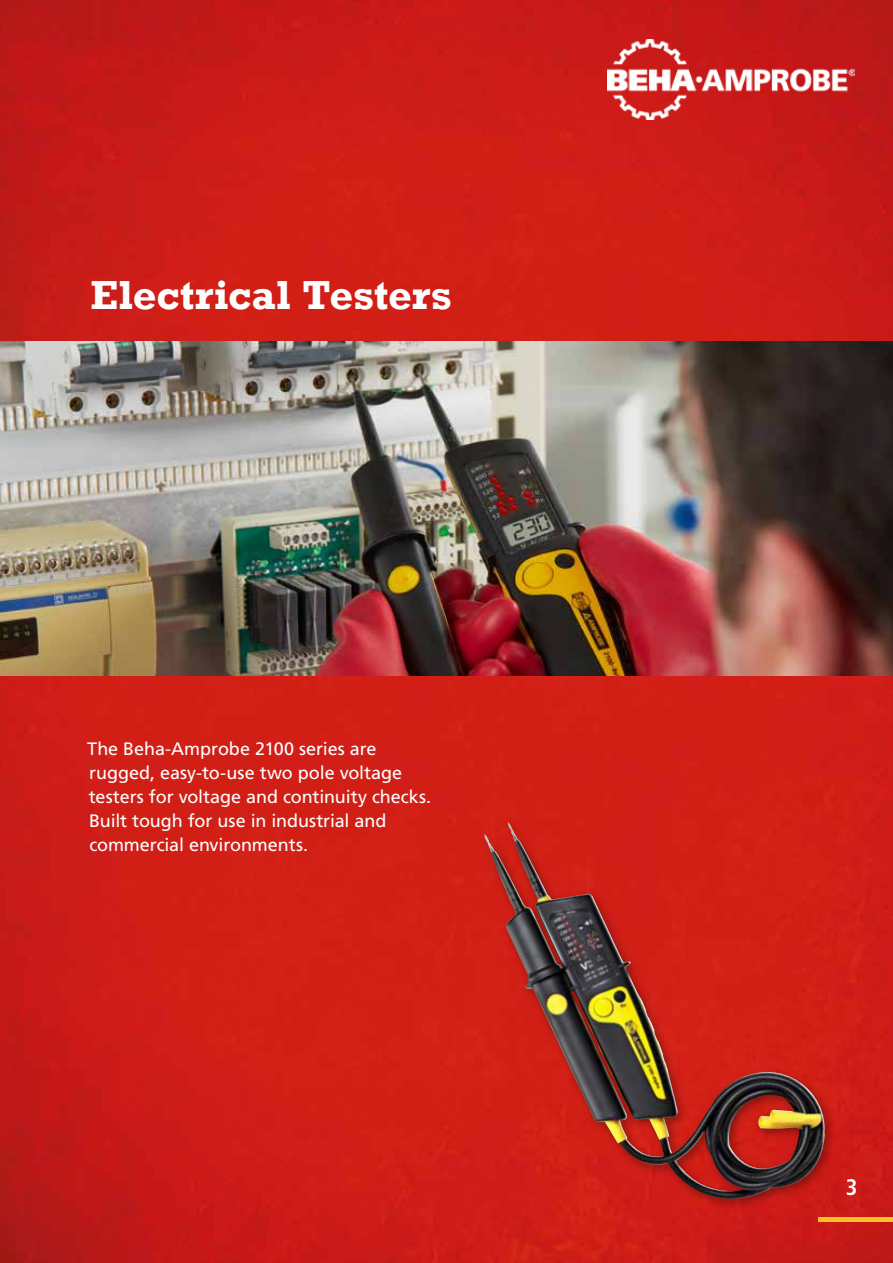
<style>
.page{position:relative;width:893px;height:1263px;background:#fff}
.page>*{position:absolute;margin:0;border:0;box-sizing:border-box;transform-origin:0 0}
.t1{font:700 41.55px "Rockwell";color:#fff}
.t2{font:700 condensed 22.5px "Frutiger";color:#fff}
.t3{font:18px/24px "Frutiger";letter-spacing:-.005em;color:#fff}
</style>
<div class="page">
<img style="left:0;top:0;width:893px;height:1263px">
<img style="left:1px;top:341px;width:892px;height:335px">
<img style="left:607px;top:40px;width:248px;height:79px">
<div style="left:819px;top:1217px;width:74px;height:5px;background:#fcc120"></div>
<div style="left:478px;top:818px;width:358px;height:393px;background:#d11f17"></div>
<img style="left:484px;top:822px;width:344px;height:380px">
<h1 class="t1" style="left:90px;top:270px;width:363px">Electrical Testers</h1>
<p class="t3" style="left:87px;top:736px;width:345px">The Beha-Amprobe 2100 series are rugged, easy-to-use two pole voltage testers for voltage and continuity checks.<br>Built tough for use in industrial and commercial environments.</p>
<p class="t2" style="left:846px;top:1174px;width:13px">3</p>
</div>
